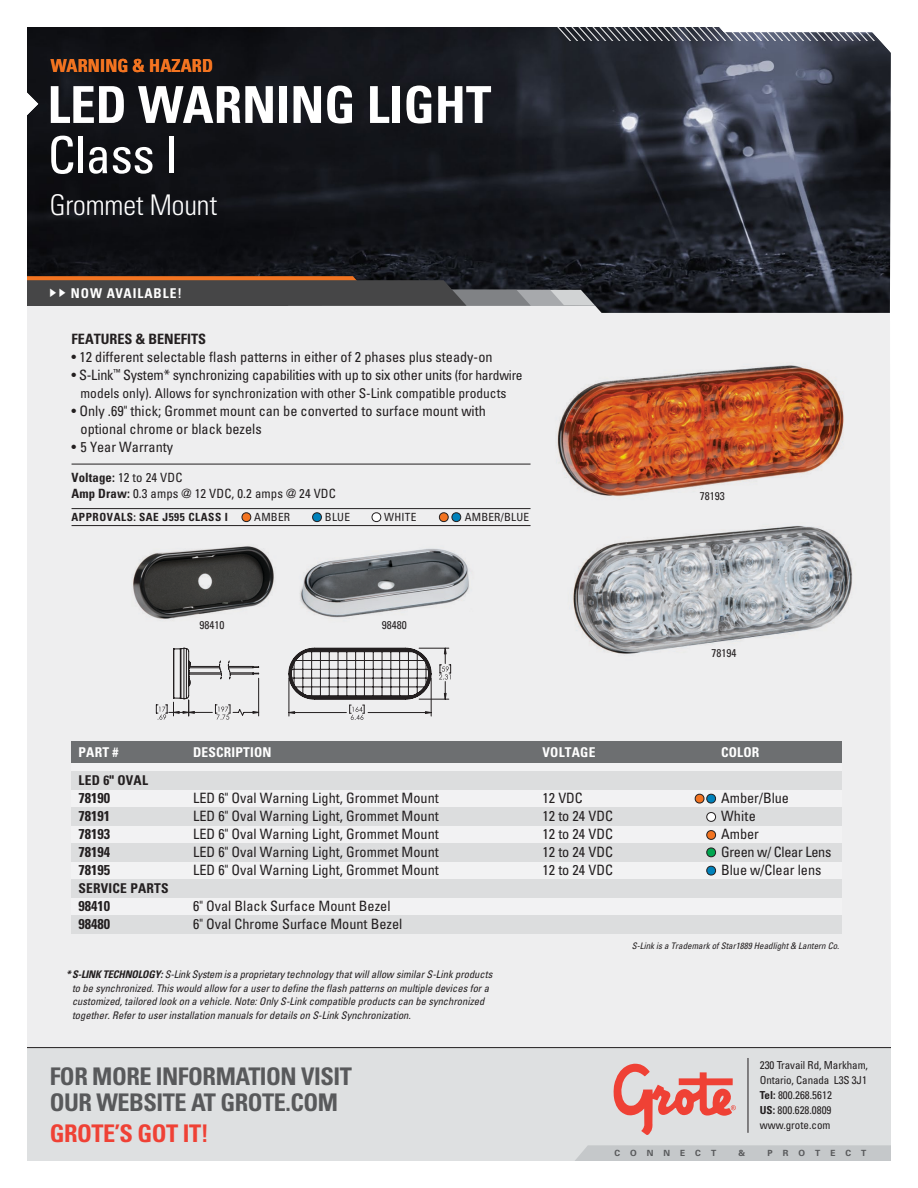
<style>
.page{position:relative;width:918px;height:1188px;background:#fff}
.page>*{position:absolute;margin:0;border:0;box-sizing:border-box;transform-origin:0 0}
.t1{font:700 condensed 51px/50.2px "Univers";color:#fff}
.t2{font:300 condensed 28.5px "Univers";letter-spacing:-.005em;color:#fff}
.t3{font:700 condensed 24.3px/26px "Univers";letter-spacing:-.02em;color:#58595b}
.t4{font:700 condensed 24.3px "Univers";letter-spacing:-.02em;color:#ef4135}
.t5{font:700 condensed 18px "Univers";letter-spacing:.01em;color:#f37421}
.CHART_BODY{font:condensed 14.25px "Univers";color:#231f20}
.BODY_COPY{font:condensed 14.25px/18px "Univers";color:#231f20}
.CHART_BODY-2{font:700 condensed 14.25px "Univers";color:#231f20}
.BODY_COPY-2{font:700 condensed 14.25px "Univers";color:#231f20}
.CHART_BODY-3{font:condensed 14.25px "Univers";letter-spacing:-.02em;color:#231f20}
.BODY_COPY-3{font:condensed 13.5px "Univers";color:#231f20}
.WHITE_CHART_HEADS{font:700 condensed 13.5px "Univers";letter-spacing:.015em;color:#fff}
.CHART_BODY-4{font:700 condensed 13.5px "Univers";letter-spacing:.015em;color:#231f20}
.WHITE_CHART_HEADS-2{font:700 condensed 13.5px "Univers";letter-spacing:.07em;color:#fff}
.BODY_COPY-4{font:condensed 12.75px "Univers";letter-spacing:.01em;color:#231f20}
.PRODUCT_NUMBERS{font:condensed 11.25px "Univers";letter-spacing:.02em;color:#231f20}
.t6{font:700 condensed 11.25px "Univers";letter-spacing:.05em;color:#231f20}
.t7{font:condensed 10.95px/15px "Univers";letter-spacing:-.005em;color:#231f20}
.CHART_BODY-5{font:italic condensed 10.5px/13.5px "Univers";color:#231f20}
.CHART_BODY-6{font:italic condensed 9px "Univers";color:#231f20}
.t8{font:700 8.55px "Univers";letter-spacing:1.175em;color:#58595b}
.s1{font-weight:400}
.s2{font-size:13.5px}
.s3{font-weight:700}
</style>
<div class="page">
<div style="left:27px;top:313px;width:864px;height:734px;background:#eeeeef"></div>
<img style="left:27px;top:27px;width:864px;height:286px">
<div style="left:27px;top:1048px;width:864px;height:113px;background:#dee0e1"></div>
<svg style="left:27px;top:276px;width:568px;height:30px;background:#574e49"></svg>
<hr style="left:27px;top:1047px;width:864px;height:1px;background:#231f20">
<div style="left:575px;top:1145px;width:316px;height:16px;background:#c5c8ca"></div>
<svg style="left:552px;top:27px;width:339px;height:33px;background:#565a65"></svg>
<svg style="left:613px;top:1064px;width:123px;height:71px"></svg>
<hr style="left:748px;top:1058px;width:1px;height:75px;background:#231f20">
<img style="left:550px;top:357px;width:300px;height:148px">
<img style="left:562px;top:517px;width:299px;height:147px">
<svg style="left:27px;top:81px;width:11px;height:46px"></svg>
<img style="left:294px;top:545px;width:183px;height:77px">
<img style="left:126px;top:543px;width:154px;height:80px">
<svg style="left:241px;top:512px;width:10px;height:11px"></svg>
<svg style="left:371px;top:512px;width:10px;height:11px"></svg>
<svg style="left:438px;top:512px;width:23px;height:11px"></svg>
<svg style="left:312px;top:512px;width:10px;height:11px"></svg>
<hr style="left:72px;top:508px;width:459px;height:1px;background:#231f20">
<hr style="left:72px;top:525px;width:459px;height:1px;background:#231f20">
<hr style="left:72px;top:464px;width:459px;height:1px;background:#231f20">
<hr style="left:419px;top:699px;width:30px;height:1px;background:#231f20">
<hr style="left:419px;top:648px;width:30px;height:1px;background:#231f20">
<svg style="left:282px;top:648px;width:150px;height:72px;background:#b9b8b9"></svg>
<svg style="left:439px;top:648px;width:12px;height:51px"></svg>
<div style="left:72px;top:762px;width:770px;height:164px;background:#f2f2f3"></div>
<div style="left:72px;top:772px;width:770px;height:18px;background:#dcddde"></div>
<div style="left:72px;top:807px;width:770px;height:18px;background:#dcddde"></div>
<div style="left:72px;top:844px;width:770px;height:18px;background:#dcddde"></div>
<div style="left:72px;top:880px;width:770px;height:18px;background:#dcddde"></div>
<div style="left:72px;top:916px;width:770px;height:18px;background:#dcddde"></div>
<div style="left:72px;top:741px;width:770px;height:21px;background:#6d6f71"></div>
<svg style="left:156px;top:648px;width:110px;height:72px;background:#d6d6d7"></svg>
<svg style="left:706px;top:865px;width:10px;height:11px"></svg>
<svg style="left:706px;top:830px;width:10px;height:10px"></svg>
<svg style="left:706px;top:847px;width:10px;height:11px"></svg>
<svg style="left:706px;top:812px;width:10px;height:10px"></svg>
<svg style="left:694px;top:793px;width:22px;height:11px"></svg>
<p class="t5" style="left:51px;top:55px;width:164px">WARNING &amp; HAZARD</p>
<p class="t1" style="left:48px;top:79px;width:445px">LED WARNING LIGHT<br><span class="s1">Class I</span></p>
<p class="t2" style="left:50px;top:188px;width:169px">Grommet Mount</p>
<p class="WHITE_CHART_HEADS-2" style="left:43px;top:285px;width:140px">✔✔NOW AVAILABLE!</p>
<p class="BODY_COPY-2" style="left:72px;top:330px;width:136px">FEATURES &amp; BENEFITS</p>
<p class="BODY_COPY" style="left:72px;top:347px;width:423px">• 12 different selectable flash patterns in either of 2 phases plus steady-on</p>
<p class="BODY_COPY" style="left:72px;top:365px;width:453px">• S-Link<sup>™</sup> System* synchronizing capabilities with up to six other units <span class="s2">(for hardwire</span></p>
<p class="BODY_COPY-3" style="left:81px;top:384px;width:427px">models only). Allows for synchronization with other S-Link compatible products</p>
<p class="BODY_COPY" style="left:81px;top:401px;width:407px;text-indent:-9px">• Only .69" thick; Grommet mount can be converted to surface mount with optional chrome or black bezels</p>
<p class="BODY_COPY" style="left:72px;top:437px;width:103px">• 5 Year Warranty</p>
<p class="BODY_COPY-4" style="left:72px;top:469px;width:112px"><span class="s3">Voltage:</span> 12 to 24 VDC</p>
<p class="BODY_COPY-4" style="left:72px;top:486px;width:266px"><span class="s3">Amp Draw:</span> 0.3 amps @ 12 VDC, 0.2 amps @ 24 VDC</p>
<p class="t6" style="left:72px;top:510px;width:158px">APPROVALS: SAE J595 CLASS I</p>
<p class="PRODUCT_NUMBERS" style="left:254px;top:510px;width:37px">AMBER</p>
<p class="PRODUCT_NUMBERS" style="left:325px;top:510px;width:27px">BLUE</p>
<p class="PRODUCT_NUMBERS" style="left:384px;top:510px;width:34px">WHITE</p>
<p class="PRODUCT_NUMBERS" style="left:465px;top:510px;width:66px">AMBER/BLUE</p>
<p class="PRODUCT_NUMBERS" style="left:200px;top:618px;width:26px">98410</p>
<p class="PRODUCT_NUMBERS" style="left:382px;top:618px;width:26px">98480</p>
<p class="PRODUCT_NUMBERS" style="left:700px;top:489px;width:26px">78193</p>
<p class="PRODUCT_NUMBERS" style="left:712px;top:646px;width:26px">78194</p>
<p class="WHITE_CHART_HEADS" style="left:79px;top:743px;width:42px">PART #</p>
<p class="WHITE_CHART_HEADS" style="left:193px;top:743px;width:80px">DESCRIPTION</p>
<p class="WHITE_CHART_HEADS" style="left:543px;top:743px;width:54px">VOLTAGE</p>
<p class="WHITE_CHART_HEADS" style="left:721px;top:743px;width:40px">COLOR</p>
<p class="CHART_BODY-4" style="left:79px;top:772px;width:71px">LED 6" OVAL</p>
<p class="CHART_BODY-2" style="left:79px;top:790px;width:33px">78190</p>
<p class="CHART_BODY" style="left:193px;top:789px;width:247px">LED 6" Oval Warning Light, Grommet Mount</p>
<p class="CHART_BODY" style="left:543px;top:789px;width:42px">12 VDC</p>
<p class="CHART_BODY" style="left:721px;top:789px;width:70px">Amber/Blue</p>
<p class="CHART_BODY-2" style="left:79px;top:808px;width:33px">78191</p>
<p class="CHART_BODY" style="left:193px;top:807px;width:247px">LED 6" Oval Warning Light, Grommet Mount</p>
<p class="CHART_BODY" style="left:543px;top:807px;width:72px">12 to 24 VDC</p>
<p class="CHART_BODY" style="left:721px;top:807px;width:36px">White</p>
<p class="CHART_BODY-2" style="left:79px;top:826px;width:33px">78193</p>
<p class="CHART_BODY" style="left:193px;top:825px;width:247px">LED 6" Oval Warning Light, Grommet Mount</p>
<p class="CHART_BODY" style="left:543px;top:825px;width:72px">12 to 24 VDC</p>
<p class="CHART_BODY" style="left:721px;top:825px;width:39px">Amber</p>
<p class="CHART_BODY-2" style="left:79px;top:844px;width:33px">78194</p>
<p class="CHART_BODY" style="left:193px;top:843px;width:247px">LED 6" Oval Warning Light, Grommet Mount</p>
<p class="CHART_BODY" style="left:543px;top:843px;width:72px">12 to 24 VDC</p>
<p class="CHART_BODY-3" style="left:721px;top:843px;width:112px">Green w/ Clear Lens</p>
<p class="CHART_BODY-2" style="left:79px;top:862px;width:33px">78195</p>
<p class="CHART_BODY" style="left:193px;top:861px;width:247px">LED 6" Oval Warning Light, Grommet Mount</p>
<p class="CHART_BODY" style="left:543px;top:861px;width:72px">12 to 24 VDC</p>
<p class="CHART_BODY" style="left:721px;top:861px;width:102px">Blue w/Clear lens</p>
<p class="CHART_BODY-4" style="left:79px;top:880px;width:92px">SERVICE PARTS</p>
<p class="CHART_BODY-2" style="left:79px;top:898px;width:33px">98410</p>
<p class="CHART_BODY" style="left:193px;top:897px;width:199px">6" Oval Black Surface Mount Bezel</p>
<p class="CHART_BODY-2" style="left:79px;top:916px;width:33px">98480</p>
<p class="CHART_BODY" style="left:193px;top:915px;width:211px">6" Oval Chrome Surface Mount Bezel</p>
<p class="CHART_BODY-5" style="left:72px;top:968px;width:422px;text-indent:-6px"><span class="s3">*S-LINK TECHNOLOGY:</span> S-Link System is a proprietary technology that will allow similar S-Link products to be synchronized. This would allow for a user to define the flash patterns on multiple devices for a customized, tailored look on a vehicle. Note: Only S-Link compatible products can be synchronized together. Refer to user installation manuals for details on S-Link Synchronization.</p>
<h3 class="t3" style="left:50px;top:1063px;width:304px">FOR MORE INFORMATION VISIT<br>OUR WEBSITE AT GROTE.COM</h3>
<h3 class="t4" style="left:50px;top:1119px;width:161px">GROTE’S GOT IT!</h3>
<p class="CHART_BODY-6" style="left:632px;top:940px;width:209px">S-Link is a Trademark of Star1889 Headlight &amp; Lantern Co.</p>
<p class="t7" style="left:760px;top:1058px;width:110px">230 Travail Rd, Markham,<br>Ontario, Canada L3S 3J1<br><span class="s3">Tel:</span> 800.268.5612<br><span class="s3">US:</span> 800.628.0809 www.grote.com</p>
<p class="t8" style="left:615px;top:1148px;width:103px">CONNECT</p>
<p class="t8" style="left:739px;top:1148px;width:8px">&amp;</p>
<p class="t8" style="left:768px;top:1148px;width:100px">PROTECT</p>
</div>
